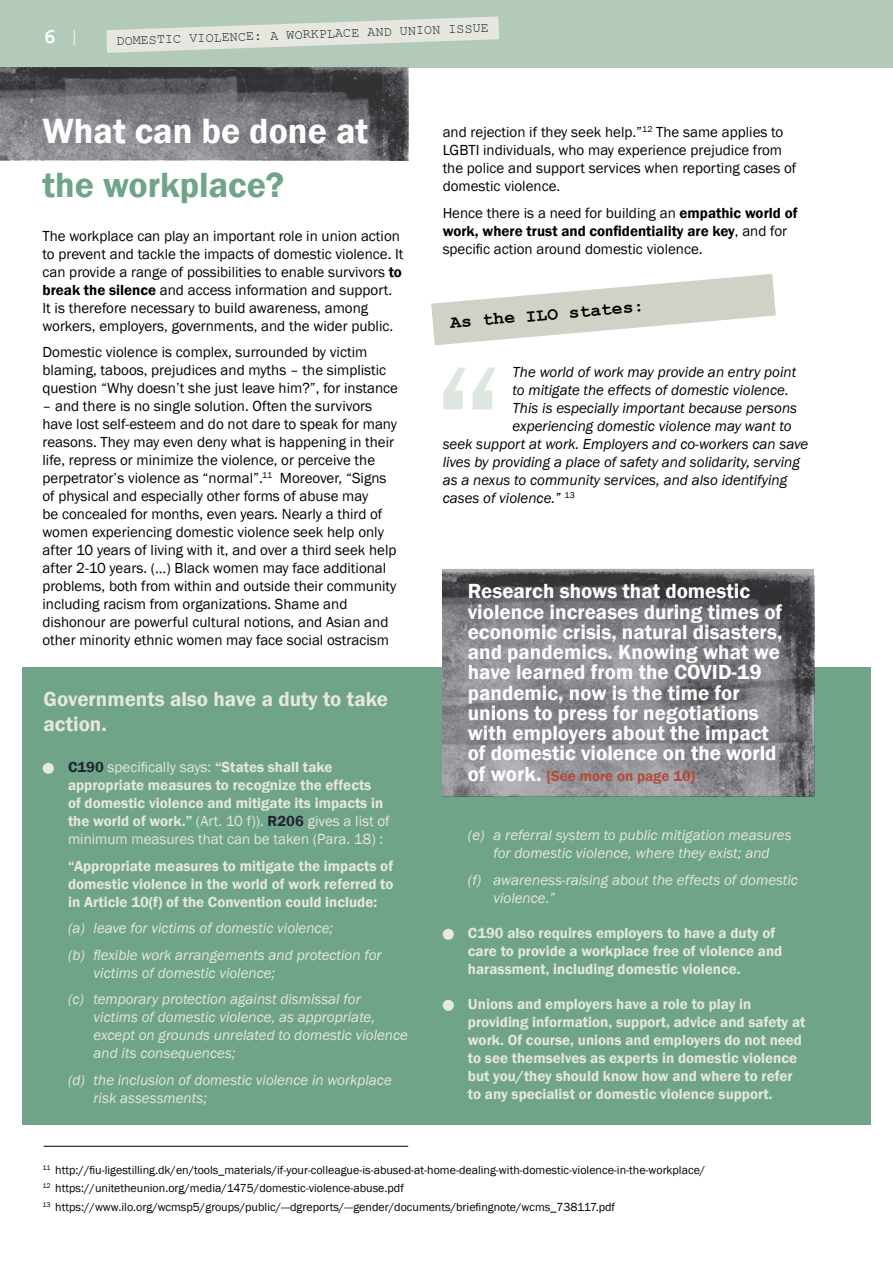
<style>
.page{position:relative;width:893px;height:1263px;background:#fff}
.page>*{position:absolute;margin:0;border:0;box-sizing:border-box;transform-origin:0 0}
.t1{font:600 36px "Franklin Gothic";color:#fff}
.t2{font:600 36px "Franklin Gothic";color:#6fa489}
.t3{font:600 21px/20.2px "Franklin Gothic";color:#fff}
.t4{font:600 21px/25.2px "Franklin Gothic";color:#e6e7df}
.t5{font:700 21px "Courier New";color:#fff}
.t6{font:700 18px "Courier New";color:#000}
.t7{font:15px/18px "Franklin Gothic";color:#000}
.t8{font:600 15px/18px "Franklin Gothic";color:#e6e7df}
.t9{font:italic 15px/18px "Franklin Gothic";color:#e6e7df}
.t10{font:italic 15px "Franklin Gothic";color:#000}
.t11{font:600 15px "Franklin Gothic";color:#b5493a}
.t12{font:13.5px "Courier New";color:#1f2431}
.t13{font:12px/18.6px "Franklin Gothic";color:#000}
.s1{font-weight:400}
.s2{font-weight:600}
.s3{color:#1f2431}
.s4{font-size:21px;color:#fff}
</style>
<div class="page">
<div style="left:0;top:0;width:893px;height:68px;background:#b3cabb"></div>
<svg style="left:106px;top:17px;width:393px;height:36px"></svg>
<div style="left:22px;top:668px;width:849px;height:457px;background:#6fa489"></div>
<svg style="left:431px;top:274px;width:345px;height:71px"></svg>
<svg style="left:443px;top:368px;width:52px;height:41px"></svg>
<hr style="left:44px;top:1146px;width:364px;height:1px;background:#000">
<img style="left:442px;top:569px;width:373px;height:228px">
<img style="left:0;top:68px;width:408px;height:93px">
<h2 class="t5" style="left:43px;top:24px;width:39px">6 <span class="s1">|</span></h2>
<p class="t12" style="left:116px;top:32px;width:374px;rotate:-2deg">DOMESTIC VIOLENCE: A WORKPLACE AND UNION ISSUE</p>
<h1 class="t1" style="left:43px;top:109px;width:327px">What can be done at</h1>
<h1 class="t2" style="left:43px;top:163px;width:243px">the workplace?</h1>
<p class="t7" style="left:43px;top:227px;width:363px">The workplace can play an important role in union action to prevent and tackle the impacts of domestic violence. It can provide a range of possibilities to enable survivors <span class="s2">to break the silence</span> and access information and support.<br>It is therefore necessary to build awareness, among workers, employers, governments, and the wider public.</p>
<p class="t7" style="left:43px;top:343px;width:357px">Domestic violence is complex, surrounded by victim blaming, taboos, prejudices and myths – the simplistic question “Why doesn’t she just leave him?”, for instance</p>
<p class="t7" style="left:43px;top:397px;width:356px">– and there is no single solution. Often the survivors have lost self-esteem and do not dare to speak for many reasons. They may even deny what is happening in their life, repress or minimize the violence, or perceive the perpetrator’s violence as “normal”.<sup>11</sup> Moreover, “Signs of physical and especially other forms of abuse may<br>be concealed for months, even years. Nearly a third of women experiencing domestic violence seek help only after 10 years of living with it, and over a third seek help after 2-10 years. (…) Black women may face additional problems, both from within and outside their community including racism from organizations. Shame and dishonour are powerful cultural notions, and Asian and other minority ethnic women may face social ostracism</p>
<h2 class="t4" style="left:44px;top:686px;width:346px">Governments also have a duty to take action.</h2>
<p class="t8" style="left:68px;top:758px;width:323px;text-indent:-26px">● <span class="s3">C190</span> <span class="s1">specifically says:</span> “States shall take appropriate measures to recognize the effects<br>of domestic violence and mitigate its impacts in the world of work.” <span class="s1">(Art. 10 f)).</span> <span class="s3">R206</span> <span class="s1">gives a list of minimum measures that can be taken (Para. 18) :</span></p>
<p class="t8" style="left:68px;top:857px;width:327px;text-align:justify">“Appropriate measures to mitigate the impacts of domestic violence in the world of work referred to in Article 10(f) of the Convention could include:</p>
<p class="t9" style="left:68px;top:915px;width:315px;line-height:26.5px">(a) leave for victims of domestic violence;<br>(b) flexible work arrangements and protection for</p>
<p class="t9" style="left:68px;top:960px;width:294px;line-height:26.5px;text-indent:26px">victims of domestic violence;<br>(c) temporary protection against dismissal for</p>
<p class="t9" style="left:94px;top:1009px;width:316px">victims of domestic violence, as appropriate, except on grounds unrelated to domestic violence and its consequences;</p>
<p class="t9" style="left:94px;top:1071px;width:300px;text-indent:-26px">(d) the inclusion of domestic violence in workplace risk assessments;</p>
<p class="t7" style="left:443px;top:124px;width:355px">and rejection if they seek help.”<sup>12</sup> The same applies to LGBTI individuals, who may experience prejudice from the police and support services when reporting cases of domestic violence.</p>
<p class="t7" style="left:443px;top:204px;width:356px">Hence there is a need for building an <span class="s2">empathic world of work, where trust and confidentiality are key</span>, and for specific action around domestic violence.</p>
<p class="t6" style="left:449px;top:311px;width:196px;rotate:-5deg">As the ILO states:</p>
<p class="t10" style="left:513px;top:362px;width:285px">The world of work may provide an entry point</p>
<p class="t10" style="left:513px;top:380px;width:278px">to mitigate the effects of domestic violence.</p>
<p class="t10" style="left:513px;top:398px;width:286px">This is especially important because persons</p>
<p class="t10" style="left:513px;top:416px;width:280px">experiencing domestic violence may want to</p>
<p class="t10" style="left:443px;top:434px;width:367px">seek support at work. Employers and co-workers can save</p>
<p class="t10" style="left:443px;top:452px;width:359px">lives by providing a place of safety and solidarity, serving</p>
<p class="t10" style="left:443px;top:470px;width:346px">as a nexus to community services, and also identifying</p>
<p class="t10" style="left:443px;top:488px;width:134px">cases of violence.” <sup>13</sup></p>
<p class="t3" style="left:468px;top:581px;width:316px">Research shows that domestic violence increases during times of economic crisis, natural disasters, and pandemics. Knowing what we have learned from the COVID-19 pandemic, now is the time for unions to press for negotiations with employers about the impact of domestic violence on the world</p>
<p class="t11" style="left:468px;top:766px;width:229px"><span class="s4">of work.</span> [See more on page 10]</p>
<p class="t9" style="left:468px;top:826px;width:325px;text-align:center">(e) a referral system to public mitigation measures for domestic violence, where they exist; and</p>
<p class="t9" style="left:493px;top:871px;width:306px;text-indent:-26px">(f) awareness-raising about the effects of domestic violence.”</p>
<p class="t8" style="left:468px;top:924px;width:316px;text-indent:-26px">● C190 also requires employers to have a duty of care to provide a workplace free of violence and harassment, including domestic violence.</p>
<p class="t8" style="left:468px;top:995px;width:339px;text-indent:-26px">● Unions and employers have a role to play in providing information, support, advice and safety at work. Of course, unions and employers do not need to see themselves as experts in domestic violence but you/they should know how and where to refer to any specialist or domestic violence support.</p>
<p class="t13" style="left:43px;top:1160px;width:664px"><sup>11</sup> http://fiu-ligestilling.dk/en/tools_materials/if-your-colleague-is-abused-at-home-dealing-with-domestic-violence-in-the-workplace/<br><sup>12</sup> https://unitetheunion.org/media/1475/domestic-violence-abuse.pdf<br><sup>13</sup> https://www.ilo.org/wcmsp5/groups/public/---dgreports/---gender/documents/briefingnote/wcms_738117.pdf</p>
</div>
